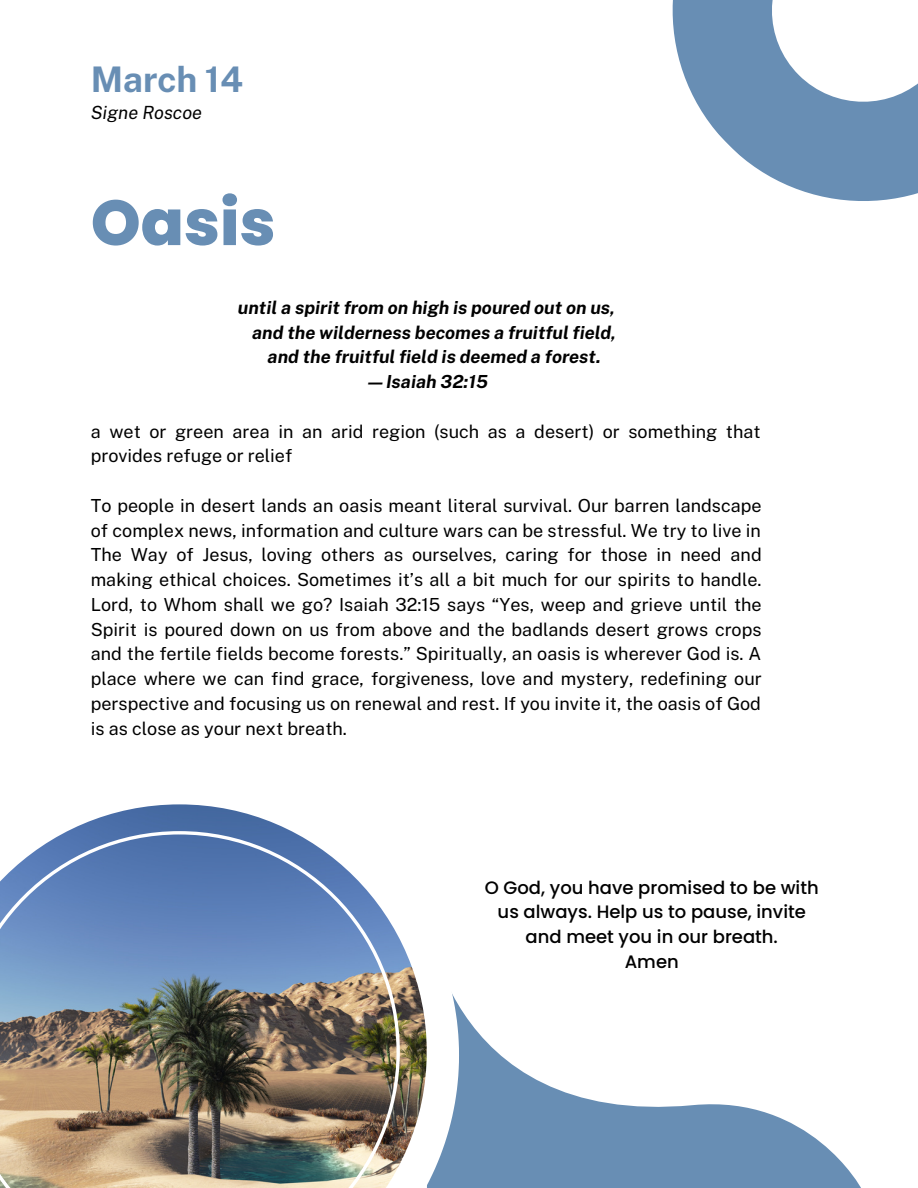
<style>
.page{position:relative;width:918px;height:1188px;background:#fff}
.page>*{position:absolute;margin:0;border:0;box-sizing:border-box;transform-origin:0 0}
.t1{font:800 63.45px "Poppins";color:#688eb4}
.t2{font:700 35.25px "Public Sans";color:#688eb4}
.t3{font:italic 18.15px "Public Sans";color:#000}
.t4{font:18px/24.8px "Public Sans";color:#000}
.t5{font:italic 700 18px "Public Sans";color:#000}
.t6{font:500 18px/24.8px "Poppins";color:#000;text-align:center}
</style>
<div class="page">
<svg style="left:459px;top:1006px;width:402px;height:182px"></svg>
<svg style="left:427px;top:994px;width:32px;height:194px"></svg>
<img style="left:68px;top:804px;width:359px;height:360px">
<img style="left:0;top:831px;width:400px;height:357px">
<svg style="left:672px;top:0;width:246px;height:201px;fill:#688eb4"></svg>
<h2 class="t2" style="left:91px;top:58px;width:154px">March 14</h2>
<p class="t3" style="left:91px;top:102px;width:113px">Signe Roscoe</p>
<h1 class="t1" style="left:91px;top:178px;width:186px">Oasis</h1>
<p class="t5" style="left:238px;top:297px;width:379px">until a spirit from on high is poured out on us,</p>
<p class="t5" style="left:252px;top:322px;width:366px">and the wilderness becomes a fruitful field,</p>
<p class="t5" style="left:268px;top:346px;width:335px">and the fruitful field is deemed a forest.</p>
<p class="t5" style="left:365px;top:371px;width:124px">—Isaiah 32:15</p>
<p class="t4" style="left:91px;top:419px;width:672px">a wet or green area in an arid region (such as a desert) or something that provides refuge or relief</p>
<p class="t4" style="left:91px;top:493px;width:673px;text-align:justify">To people in desert lands an oasis meant literal survival. Our barren landscape of complex news, information and culture wars can be stressful. We try to live in The Way of Jesus, loving others as ourselves, caring for those in need and making ethical choices. Sometimes it’s all a bit much for our spirits to handle.<br>Lord, to Whom shall we go? Isaiah 32:15 says “Yes, weep and grieve until the Spirit is poured down on us from above and the badlands desert grows crops and the fertile fields become forests.” Spiritually, an oasis is wherever God is. A place where we can find grace, forgiveness, love and mystery, redefining our perspective and focusing us on renewal and rest. If you invite it, the oasis of God is as close as your next breath.</p>
<p class="t6" style="left:485px;top:875px;width:335px">O God, you have promised to be with us always. Help us to pause, invite and meet you in our breath.<br>Amen</p>
</div>
